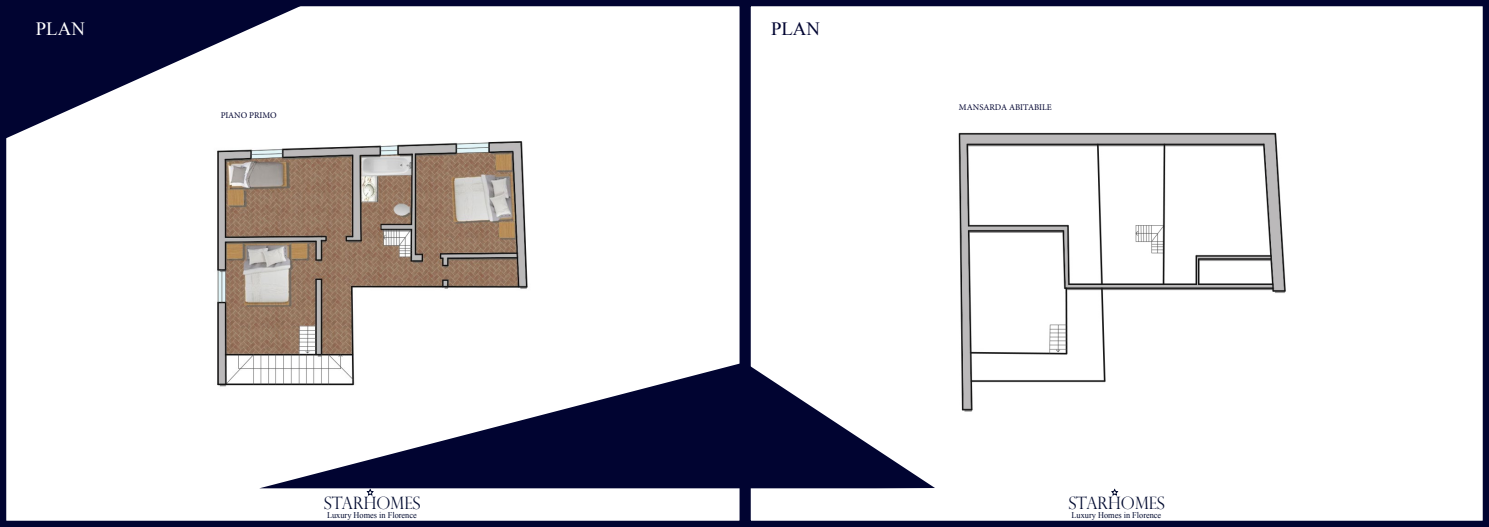
<style>
.page{position:relative;width:1489px;height:527px;background:#fff}
.page>*{position:absolute;margin:0;border:0;box-sizing:border-box;transform-origin:0 0}
.t1{font:18.75px "Times New Roman";color:#fff}
.t2{font:18.75px "Times New Roman";color:#010431}
.t3{font:300 17px "Perpetua Titling";color:#010a2f;scale:.96 1}
.t4{font:8.75px "Minion Pro";color:#010431}
.t5{font:8.69px "Times New Roman";color:#010a2f;scale:.95 1}
</style>
<div class="page">
<div style="left:0;top:0;width:745px;height:526px;border:6px solid #010431"></div>
<div style="left:744px;top:0;width:744px;height:526px;border:6px solid #010431"></div>
<svg style="left:261px;top:362px;width:674px;height:126px;fill:#010431"></svg>
<svg style="left:3px;top:6px;width:298px;height:133px;fill:#010431"></svg>
<svg style="left:367px;top:489px;width:6px;height:6px"></svg>
<svg style="left:1111px;top:489px;width:6px;height:6px"></svg>
<img style="left:204px;top:127px;width:336px;height:272px">
<img style="left:932px;top:132px;width:354px;height:282px">
<p class="t1" style="left:36px;top:16px;width:50px">PLAN</p>
<p class="t2" style="left:771px;top:16px;width:50px">PLAN</p>
<p class="t4" style="left:221px;top:109px;width:58px">PIANO PRIMO</p>
<p class="t4" style="left:958px;top:101px;width:94px">MANSARDA ABITABILE</p>
<h2 class="t3" style="left:324px;top:492px;width:102px">STARHOMES</h2>
<p class="t5" style="left:327px;top:508px;width:96px">Luxury Homes in Florence</p>
<h2 class="t3" style="left:1068px;top:492px;width:102px">STARHOMES</h2>
<p class="t5" style="left:1071px;top:508px;width:96px">Luxury Homes in Florence</p>
</div>
